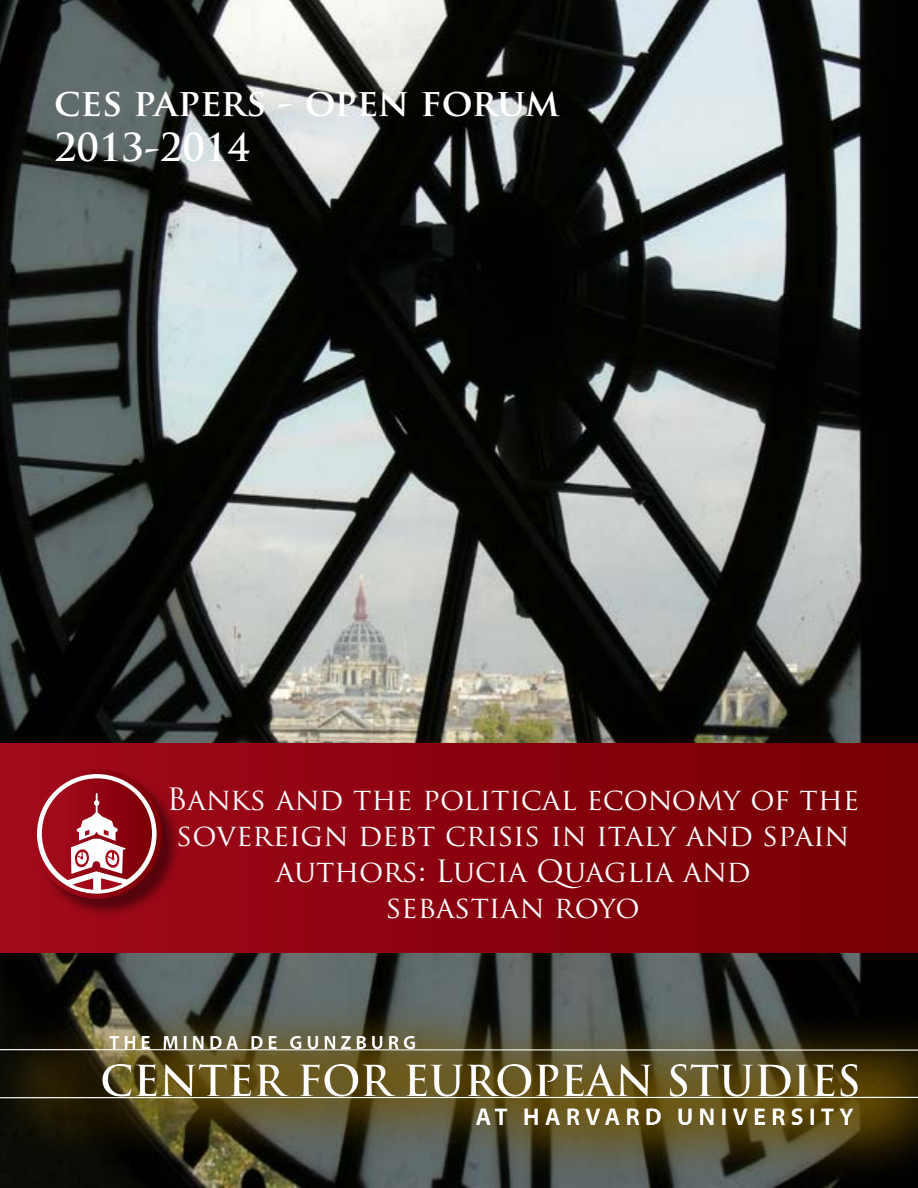
<style>
.page{position:relative;width:918px;height:1188px;background:#fff}
.page>*{position:absolute;margin:0;border:0;box-sizing:border-box;transform-origin:0 0}
.t1{font:700 41.7px "Trajan Pro";letter-spacing:-.01em;color:#fff}
.t2{font:700 37.5px/45px "Trajan Pro";color:#fff}
.t3{font:30px/36px "Trajan Pro";color:#fbfbfb;text-align:center}
.t4{font:700 24.6px "Myriad Pro";letter-spacing:.2em;color:#fff}
.t5{font:700 19.2px "Myriad Pro";letter-spacing:.2em;color:#fff}
</style>
<div class="page">
<img style="left:0;top:0;width:918px;height:994px">
<div style="left:0;top:743px;width:918px;height:210px;background:linear-gradient(to right,#a2081b,#760003)"></div>
<div style="left:0;top:994px;width:918px;height:194px;background:#705402;opacity:.89"></div>
<div style="left:0;top:1025px;width:918px;height:107px;background:#fff;opacity:.75"></div>
<div style="left:0;top:1029px;width:918px;height:107px;background:#000;opacity:.75"></div>
<div style="left:35px;top:772px;width:145px;height:145px;background:#000;opacity:.45"></div>
<svg style="left:32px;top:769px;width:130px;height:130px;background:#900713"></svg>
<svg style="left:37px;top:774px;width:120px;height:120px"></svg>
<svg style="left:42px;top:778px;width:110px;height:110px;background:#920815"></svg>
<svg style="left:62px;top:793px;width:69px;height:100px"></svg>
<p class="t2" style="left:54px;top:80px;width:507px">ces papers - open forum<br>2013-2014</p>
<p class="t3" style="left:167px;top:781px;width:694px">Banks and the political economy of the sovereign debt crisis in italy and spain authors: Lucia Quaglia and<br>sebastian royo</p>
<p class="t5" style="left:109px;top:1030px;width:309px">THE MINDA DE GUNZBURG</p>
<h1 class="t1" style="left:100px;top:1055px;width:762px">CENTER FOR EUROPEAN STUDIES</h1>
<p class="t4" style="left:476px;top:1100px;width:380px">AT HARVARD UNIVERSITY</p>
</div>
